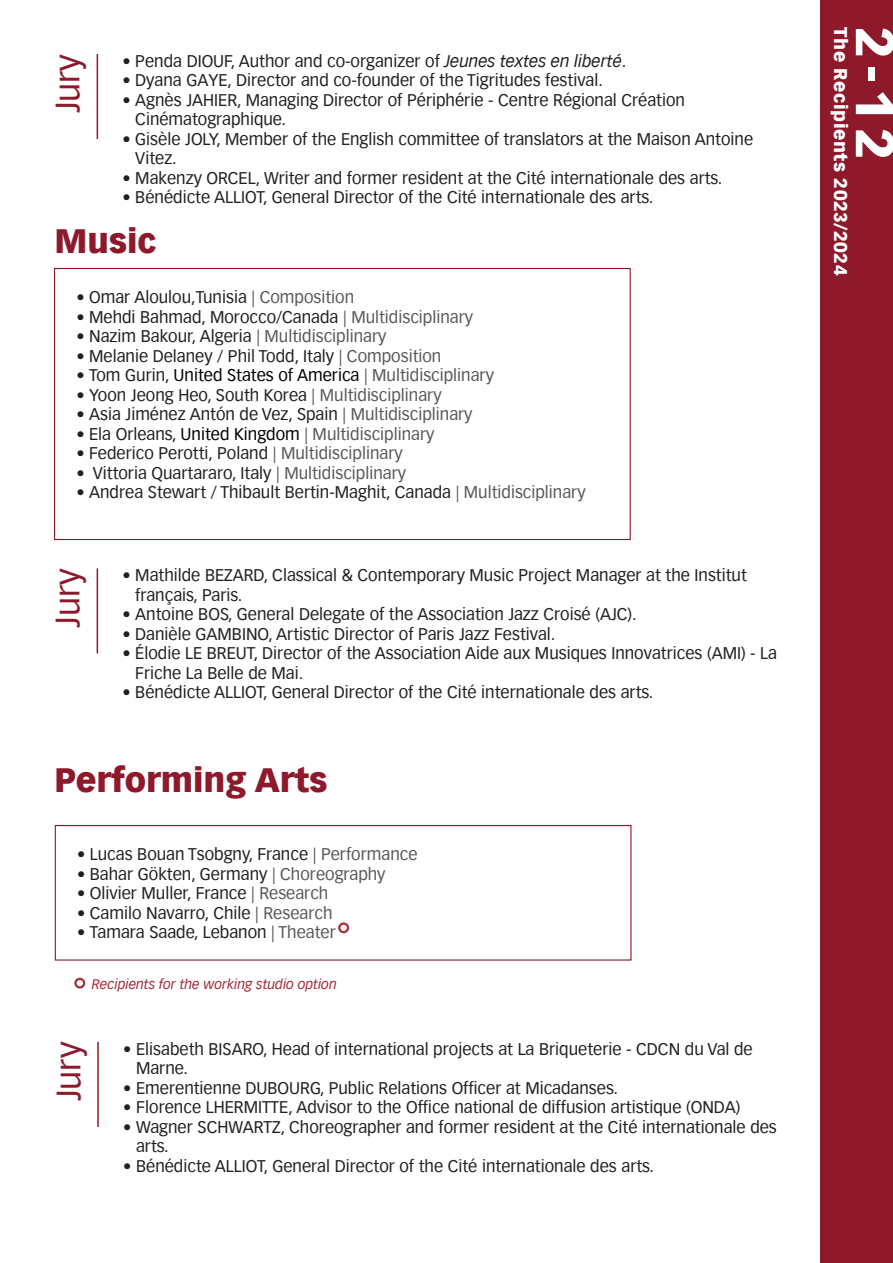
<style>
.page{position:relative;width:893px;height:1263px;background:#fff}
.page>*{position:absolute;margin:0;border:0;box-sizing:border-box;transform-origin:0 0}
.t1{font:900 52.5px "Vectora Com";color:#fff}
.t2{font:900 33px "Vectora Com";color:#8e192b}
.t3{font:33px "Vectora Com";color:#8e192b}
.t4{font:900 18px "Vectora Com";letter-spacing:.03em;color:#fff}
.t5{font:16.5px/19.5px "Vectora Com";color:#231f20}
.t6{font:16.5px "Vectora Com";color:#000}
.t7{font:16.5px "Vectora Com";color:#57585a}
.t8{font:italic 13.5px "Vectora Com";color:#a42837}
.s1{font-style:italic}
.s2{color:#57585a}
.s3{color:#231f20}
.s4{color:#000}
</style>
<div class="page">
<div style="left:55px;top:825px;width:576px;height:135px;border:1px solid #8e192b"></div>
<div style="left:821px;top:0;width:72px;height:1263px;background:#8e192b"></div>
<div style="left:54px;top:268px;width:577px;height:272px;border:1px solid #8e192b"></div>
<hr style="left:97px;top:568px;width:1px;height:85px;background:#8e192b">
<hr style="left:97px;top:54px;width:1px;height:85px;background:#8e192b">
<div style="left:75px;top:978px;width:10px;height:10px;border:1px solid #a42837;border-radius:50%"></div>
<div style="left:75px;top:979px;width:9px;height:8px;border:1px solid #a42837;border-radius:50%"></div>
<div style="left:76px;top:979px;width:8px;height:8px;border:1px solid #a42837;border-radius:50%"></div>
<div style="left:339px;top:923px;width:10px;height:10px;border:1px solid #a42837;border-radius:50%"></div>
<div style="left:339px;top:923px;width:9px;height:9px;border:1px solid #a42837;border-radius:50%"></div>
<div style="left:340px;top:924px;width:7px;height:8px;border:1px solid #a42837;border-radius:50%"></div>
<hr style="left:97px;top:1042px;width:2px;height:85px;background:#8e192b">
<p class="t3" style="left:48px;top:113px;width:61px;rotate:-90deg">Jury</p>
<p class="t5" style="left:123px;top:51px;width:505px">• Penda DIOUF, Author and co-organizer of <span class="s1">Jeunes textes en liberté</span>.</p>
<p class="t5" style="left:123px;top:71px;width:482px">• Dyana GAYE, Director and co-founder of the Tigritudes festival.</p>
<p class="t5" style="left:135px;top:90px;width:551px;text-indent:-13px">• Agnès JAHIER, Managing Director of Périphérie - Centre Régional Création<br>Cinématographique.</p>
<p class="t5" style="left:135px;top:129px;width:619px;text-indent:-13px">• Gisèle JOLY, Member of the English committee of translators at the Maison Antoine<br>Vitez.</p>
<p class="t5" style="left:123px;top:168px;width:601px">• Makenzy ORCEL, Writer and former resident at the Cité internationale des arts.</p>
<p class="t5" style="left:123px;top:188px;width:532px">• Bénédicte ALLIOT, General Director of the Cité internationale des arts.</p>
<p class="t2" style="left:54px;top:221px;width:104px">Music</p>
<p class="t5" style="left:76px;top:288px;width:279px">• Omar Aloulou,Tunisia <span class="s2">| Composition</span></p>
<p class="t5" style="left:76px;top:307px;width:398px">• Mehdi Bahmad, Morocco/Canada <span class="s2">| Multidisciplinary</span></p>
<p class="t5" style="left:76px;top:327px;width:311px">• Nazim Bakour, Algeria <span class="s2">| Multidisciplinary</span></p>
<p class="t5" style="left:76px;top:346px;width:366px">• Melanie Delaney / Phil Todd, Italy <span class="s2">| Composition</span></p>
<p class="t6" style="left:76px;top:365px;width:419px"><span class="s3">• Tom Gurin,</span> United States of America <span class="s2">| Multidisciplinary</span></p>
<p class="t5" style="left:76px;top:385px;width:367px">• Yoon Jeong Heo, South Korea <span class="s2">| Multidisciplinary</span></p>
<p class="t5" style="left:76px;top:405px;width:398px">• Asia Jiménez Antón de Vez, Spain <span class="s2">| Multidisciplinary</span></p>
<p class="t7" style="left:76px;top:424px;width:359px"><span class="s3">• Ela Orleans,</span> <span class="s4">United Kingdom</span> | Multidisciplinary</p>
<p class="t5" style="left:76px;top:444px;width:328px">• Federico Perotti, Poland <span class="s2">| Multidisciplinary</span></p>
<p class="t5" style="left:76px;top:463px;width:331px">• Vittoria Quartararo, Italy <span class="s2">| Multidisciplinary</span></p>
<p class="t5" style="left:76px;top:483px;width:511px">• Andrea Stewart / Thibault Bertin-Maghit, Canada <span class="s2">| Multidisciplinary</span></p>
<p class="t3" style="left:48px;top:628px;width:61px;rotate:-90deg">Jury</p>
<p class="t5" style="left:135px;top:566px;width:613px;text-indent:-13px">• Mathilde BEZARD, Classical &amp; Contemporary Music Project Manager at the Institut français, Paris.</p>
<p class="t5" style="left:123px;top:605px;width:516px">• Antoine BOS, General Delegate of the Association Jazz Croisé (AJC).</p>
<p class="t5" style="left:123px;top:624px;width:434px">• Danièle GAMBINO, Artistic Director of Paris Jazz Festival.</p>
<p class="t5" style="left:135px;top:644px;width:643px;text-indent:-13px">• Élodie LE BREUT, Director of the Association Aide aux Musiques Innovatrices (AMI) - La<br>Friche La Belle de Mai.</p>
<p class="t5" style="left:123px;top:683px;width:532px">• Bénédicte ALLIOT, General Director of the Cité internationale des arts.</p>
<p class="t2" style="left:54px;top:760px;width:275px">Performing Arts</p>
<p class="t5" style="left:77px;top:845px;width:342px">• Lucas Bouan Tsobgny, France <span class="s2">| Performance</span></p>
<p class="t5" style="left:77px;top:864px;width:310px">• Bahar Gökten, Germany <span class="s2">| Choreography</span></p>
<p class="t5" style="left:77px;top:884px;width:253px">• Olivier Muller, France <span class="s2">| Research</span></p>
<p class="t5" style="left:77px;top:903px;width:257px">• Camilo Navarro, Chile <span class="s2">| Research</span></p>
<p class="t5" style="left:77px;top:923px;width:260px">• Tamara Saade, Lebanon <span class="s2">| Theater</span></p>
<p class="t8" style="left:92px;top:976px;width:246px">Recipients for the working studio option</p>
<p class="t3" style="left:49px;top:1101px;width:61px;rotate:-90deg">Jury</p>
<p class="t5" style="left:136px;top:1039px;width:618px;text-indent:-13px">• Elisabeth BISARO, Head of international projects at La Briqueterie - CDCN du Val de<br>Marne.</p>
<p class="t5" style="left:123px;top:1078px;width:496px">• Emerentienne DUBOURG, Public Relations Officer at Micadanses.</p>
<p class="t5" style="left:123px;top:1097px;width:618px">• Florence LHERMITTE, Advisor to the Office national de diffusion artistique (ONDA)</p>
<p class="t5" style="left:136px;top:1117px;width:642px;text-indent:-13px">• Wagner SCHWARTZ, Choreographer and former resident at the Cité internationale des arts.</p>
<p class="t5" style="left:123px;top:1156px;width:532px">• Bénédicte ALLIOT, General Director of the Cité internationale des arts.</p>
<p class="t4" style="left:852px;top:27px;width:250px;rotate:90deg">The Recipients 2023/2024</p>
<p class="t1" style="left:907px;top:27px;width:134px;rotate:90deg">2-12</p>
</div>
